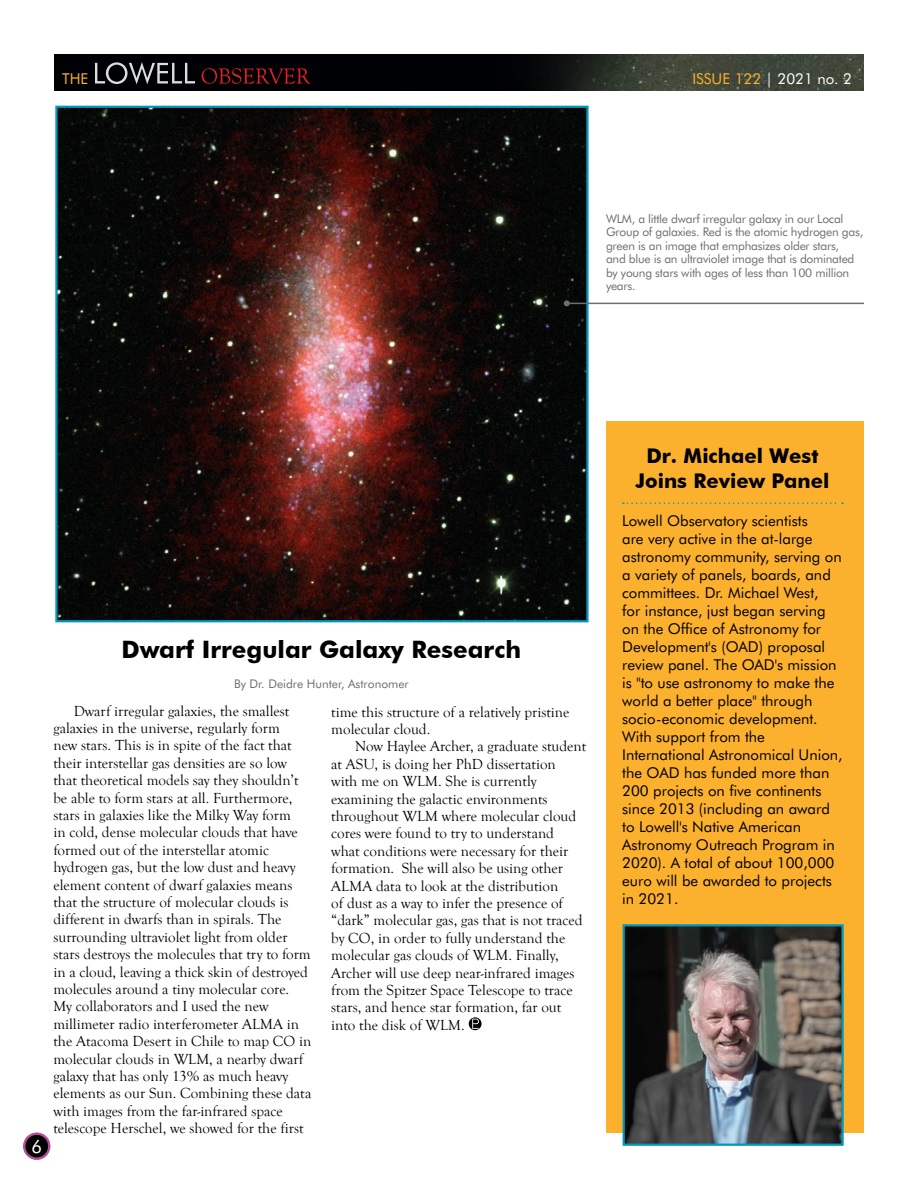
<style>
.page{position:relative;width:918px;height:1188px;background:#fff}
.page>*{position:absolute;margin:0;border:0;box-sizing:border-box;transform-origin:0 0}
.t1{font:700 24px "Futura BT";color:#000}
.t2{font:700 20.25px/24.3px "Futura BT";color:#000;text-align:center}
.t3{font:18px "Futura BT";color:#fff}
.t4{font:15px/17.4px "Goudy Old Style T";color:#000}
.t5{font:15px/18px "Futura BT";color:#000}
.t6{font:15px "Futura BT";color:#fff}
.t7{font:15px "Futura BT";color:#fcb12e}
.t8{font:12px/13.5px "Futura BT";letter-spacing:-.02em;color:#6d6e71}
.t9{font:12px "Futura BT";color:#6d6e71}
.s1{color:#fcb12e}
</style>
<div class="page">
<img style="left:55px;top:54px;width:809px;height:36px">
<svg style="left:202px;top:68px;width:109px;height:16px;background:#39070c"></svg>
<svg style="left:95px;top:62px;width:100px;height:22px;background:#3c3d40"></svg>
<div style="left:24px;top:1134px;width:25px;height:25px;background:#000;border-radius:50%"></div>
<div style="left:23px;top:1133px;width:27px;height:27px;border:2px solid #b94d9c;border-radius:50%"></div>
<svg style="left:469px;top:1017px;width:13px;height:13px"></svg>
<svg style="left:472px;top:1019px;width:7px;height:10px"></svg>
<svg style="left:55px;top:105px;width:535px;height:518px;background:#261715"></svg>
<hr style="left:567px;top:303px;width:297px;height:1px;background:#6d6e71">
<svg style="left:564px;top:300px;width:6px;height:6px"></svg>
<div style="left:606px;top:421px;width:258px;height:712px;background:#fcb12e"></div>
<svg style="left:623px;top:502px;width:220px;height:2px"></svg>
<img style="left:622px;top:924px;width:222px;height:222px">
<p class="t7" style="left:62px;top:69px;width:28px">THE</p>
<p class="t6" style="left:692px;top:69px;width:161px"><span class="s1">ISSUE 122</span> | 2021 no. 2</p>
<p class="t8" style="left:606px;top:211px;width:259px">WLM, a little dwarf irregular galaxy in our Local Group of galaxies. Red is the atomic hydrogen gas, green is an image that emphasizes older stars,<br>and blue is an ultraviolet image that is dominated by young stars with ages of less than 100 million years.</p>
<p class="t3" style="left:31px;top:1136px;width:12px">6</p>
<h1 class="t1" style="left:122px;top:635px;width:401px">Dwarf Irregular Galaxy Research</h1>
<p class="t9" style="left:234px;top:676px;width:176px">By Dr. Deidre Hunter, Astronomer</p>
<p class="t4" style="left:53px;top:702px;width:260px;text-indent:20px">Dwarf irregular galaxies, the smallest galaxies in the universe, regularly form<br>new stars. This is in spite of the fact that their interstellar gas densities are so low that theoretical models say they shouldn’t be able to form stars at all. Furthermore, stars in galaxies like the Milky Way form<br>in cold, dense molecular clouds that have formed out of the interstellar atomic hydrogen gas, but the low dust and heavy element content of dwarf galaxies means that the structure of molecular clouds is different in dwarfs than in spirals. The surrounding ultraviolet light from older stars destroys the molecules that try to form in a cloud, leaving a thick skin of destroyed molecules around a tiny molecular core.<br>My collaborators and I used the new millimeter radio interferometer ALMA in the Atacoma Desert in Chile to map CO in molecular clouds in WLM, a nearby dwarf galaxy that has only 13% as much heavy elements as our Sun. Combining these data with images from the far-infrared space telescope Herschel, we showed for the first</p>
<p class="t4" style="left:331px;top:703px;width:240px">time this structure of a relatively pristine molecular cloud.</p>
<p class="t4" style="left:331px;top:738px;width:256px;text-indent:24px">Now Haylee Archer, a graduate student at ASU, is doing her PhD dissertation<br>with me on WLM. She is currently examining the galactic environments throughout WLM where molecular cloud cores were found to try to understand what conditions were necessary for their formation. She will also be using other ALMA data to look at the distribution<br>of dust as a way to infer the presence of “dark” molecular gas, gas that is not traced by CO, in order to fully understand the molecular gas clouds of WLM. Finally, Archer will use deep near-infrared images from the Spitzer Space Telescope to trace stars, and hence star formation, far out into the disk of WLM.</p>
<h2 class="t2" style="left:635px;top:444px;width:196px">Dr. Michael West<br>Joins Review Panel</h2>
<p class="t5" style="left:622px;top:512px;width:222px">Lowell Observatory scientists<br>are very active in the at-large astronomy community, serving on a variety of panels, boards, and committees. Dr. Michael West,<br>for instance, just began serving on the Office of Astronomy for<br>Development's (OAD) proposal review panel. The OAD's mission is "to use astronomy to make the world a better place" through socio-economic development.<br>With support from the<br>International Astronomical Union, the OAD has funded more than<br>200 projects on five continents since 2013 (including an award to Lowell's Native American<br>Astronomy Outreach Program in<br>2020). A total of about 100,000 euro will be awarded to projects in 2021.</p>
</div>
